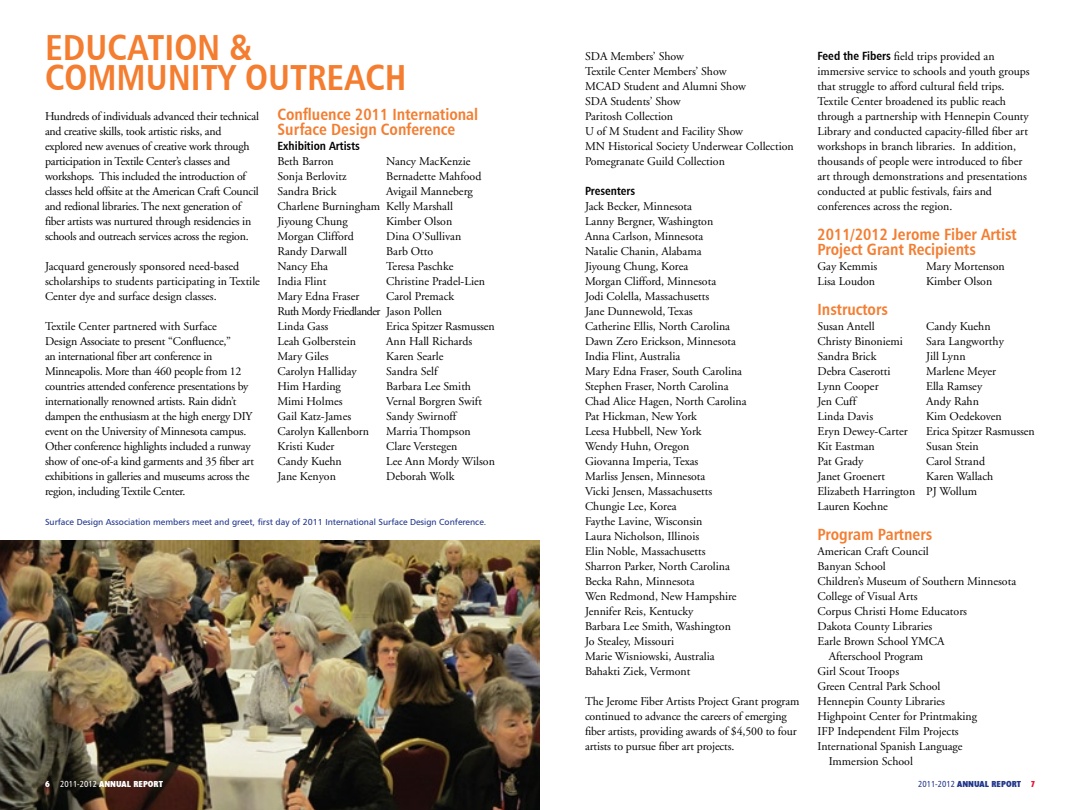
<style>
.page{position:relative;width:1080px;height:810px;background:#fff}
.page>*{position:absolute;margin:0;border:0;box-sizing:border-box;transform-origin:0 0}
.t1{font:36.25px/30px "Humanist 777 BT Bold Condensed B";color:#f47d30}
.t2{font:16.25px/15px "Humanist 777 BT Bold Condensed B";color:#f47d30}
.t3{font:11.88px/15px "Adobe Garamond";color:#000}
.t4{font:11.88px/15px "Adobe Garamond";letter-spacing:-.02em;color:#000}
.t5{font:11.88px "Humanist 777 BT Bold Condensed B";color:#000}
.t6{font:8.75px "Humanist 777 BT Roman B";color:#21368b}
.t7{font:700 condensed 8.75px "Humanist 521 BT Xtra";color:#fff}
.t8{font:700 condensed 8.75px "Humanist 521 BT Xtra";color:#21368b}
.s1{font-family:"Humanist 777 BT Bold Condensed B"}
.s2{font-family:"Humanist 777 BT Roman Condensed B";font-weight:400;font-stretch:normal}
.s3{color:#e31937}
</style>
<div class="page">
<img style="left:0;top:540px;width:540px;height:270px">
<h1 class="t1" style="left:45px;top:32px;width:321px">Education &amp;<br>Comm unity Outreach</h1>
<p class="t4" style="left:45px;top:109px;width:215px">Hundreds of individuals advanced their technical and creative skills, took artistic risks, and explored new avenues of creative work through participation in Textile Center’s classes and workshops. This included the introduction of classes held offsite at the American Craft Council and redional libraries. The next generation of fiber artists was nurtured through residencies in schools and outreach services across the region.</p>
<p class="t3" style="left:45px;top:259px;width:217px">Jacquard generously sponsored need-based scholarships to students participating in Textile<br>Center dye and surface design classes.</p>
<p class="t4" style="left:45px;top:319px;width:211px">Textile Center partnered with Surface<br>Design Associate to present “Confluence,”<br>an international fiber art conference in Minneapolis. More than 460 people from 12 countries attended conference presentations by internationally renowned artists. Rain didn’t dampen the enthusiasm at the high energy DIY event on the University of Minnesota campus.<br>Other conference highlights included a runway show of one-of-a kind garments and 35 fiber art exhibitions in galleries and museums across the region, including Textile Center.</p>
<h2 class="t2" style="left:278px;top:106px;width:202px">Confluence 2011 International<br>Surface Design Conference</h2>
<p class="t5" style="left:278px;top:138px;width:84px">Exhibition Artists</p>
<p class="t3" style="left:278px;top:154px;width:58px">Beth Barron</p>
<p class="t3" style="left:386px;top:154px;width:86px">Nancy MacKenzie</p>
<p class="t3" style="left:278px;top:169px;width:71px">Sonja Berlovitz</p>
<p class="t3" style="left:386px;top:169px;width:97px">Bernadette Mahfood</p>
<p class="t3" style="left:278px;top:184px;width:60px">Sandra Brick</p>
<p class="t3" style="left:278px;top:184px;width:197px;text-indent:109px">Avigail Manneberg<br>Charlene Burningham Kelly Marshall<br>Jiyoung Chung</p>
<p class="t3" style="left:386px;top:214px;width:68px">Kimber Olson</p>
<p class="t3" style="left:278px;top:229px;width:78px">Morgan Clifford</p>
<p class="t3" style="left:386px;top:229px;width:77px">Dina O’Sullivan</p>
<p class="t3" style="left:278px;top:244px;width:71px">Randy Darwall</p>
<p class="t3" style="left:386px;top:244px;width:49px">Barb Otto</p>
<p class="t3" style="left:278px;top:259px;width:52px">Nancy Eha</p>
<p class="t3" style="left:386px;top:259px;width:69px">Teresa Paschke</p>
<p class="t3" style="left:278px;top:274px;width:51px">India Flint</p>
<p class="t3" style="left:386px;top:274px;width:100px">Christine Pradel-Lien</p>
<p class="t3" style="left:278px;top:289px;width:83px">Mary Edna Fraser</p>
<p class="t3" style="left:278px;top:289px;width:178px;text-indent:109px">Carol Premack<br>Ruth Mordy Friedlander Jason Pollen<br>Linda Gass</p>
<p class="t3" style="left:386px;top:319px;width:110px">Erica Spitzer Rasmussen</p>
<p class="t3" style="left:278px;top:334px;width:80px">Leah Golberstein</p>
<p class="t3" style="left:386px;top:334px;width:87px">Ann Hall Richards</p>
<p class="t3" style="left:278px;top:349px;width:53px">Mary Giles</p>
<p class="t3" style="left:386px;top:349px;width:59px">Karen Searle</p>
<p class="t3" style="left:278px;top:364px;width:81px">Carolyn Halliday</p>
<p class="t3" style="left:386px;top:364px;width:53px">Sandra Self</p>
<p class="t3" style="left:278px;top:379px;width:65px">Him Harding</p>
<p class="t3" style="left:386px;top:379px;width:86px">Barbara Lee Smith</p>
<p class="t3" style="left:278px;top:394px;width:67px">Mimi Holmes</p>
<p class="t3" style="left:386px;top:394px;width:97px">Vernal Borgren Swift</p>
<p class="t3" style="left:278px;top:409px;width:75px">Gail Katz-James</p>
<p class="t3" style="left:386px;top:409px;width:72px">Sandy Swirnoff</p>
<p class="t3" style="left:278px;top:424px;width:93px">Carolyn Kallenborn</p>
<p class="t3" style="left:386px;top:424px;width:86px">Marria Thompson</p>
<p class="t3" style="left:278px;top:439px;width:59px">Kristi Kuder</p>
<p class="t3" style="left:386px;top:439px;width:73px">Clare Verstegen</p>
<p class="t3" style="left:278px;top:454px;width:66px">Candy Kuehn</p>
<p class="t3" style="left:386px;top:454px;width:110px">Lee Ann Mordy Wilson</p>
<p class="t3" style="left:278px;top:469px;width:60px">Jane Kenyon</p>
<p class="t3" style="left:386px;top:469px;width:70px">Deborah Wolk</p>
<p class="t6" style="left:45px;top:517px;width:443px">Surface Design Association members meet and greet, first day of 2011 International Surface Design Conference.</p>
<p class="t3" style="left:585px;top:49px;width:210px">SDA Members’ Show<br>Textile Center Members’ Show<br>MCAD Student and Alumni Show<br>SDA Students’ Show<br>Paritosh Collection<br>U of M Student and Facility Show<br>MN Historical Society Underwear Collection<br>Pomegranate Guild Collection</p>
<p class="t5" style="left:585px;top:183px;width:52px">Presenters</p>
<p class="t3" style="left:585px;top:199px;width:163px">Jack Becker, Minnesota<br>Lanny Bergner, Washington<br>Anna Carlson, Minnesota<br>Natalie Chanin, Alabama<br>Jiyoung Chung, Korea<br>Morgan Clifford, Minnesota<br>Jodi Colella, Massachusetts<br>Jane Dunnewold, Texas<br>Catherine Ellis, North Carolina<br>Dawn Zero Erickson, Minnesota<br>India Flint, Australia<br>Mary Edna Fraser, South Carolina<br>Stephen Fraser, North Carolina<br>Chad Alice Hagen, North Carolina<br>Pat Hickman, New York<br>Leesa Hubbell, New York<br>Wendy Huhn, Oregon<br>Giovanna Imperia, Texas<br>Marliss Jensen, Minnesota<br>Vicki Jensen, Massachusetts<br>Chungie Lee, Korea<br>Faythe Lavine, Wisconsin<br>Laura Nicholson, Illinois<br>Elin Noble, Massachusetts<br>Sharron Parker, North Carolina<br>Becka Rahn, Minnesota<br>Wen Redmond, New Hampshire<br>Jennifer Reis, Kentucky<br>Barbara Lee Smith, Washington<br>Jo Stealey, Missouri<br>Marie Wisniowski, Australia<br>Bahakti Ziek, Vermont</p>
<p class="t3" style="left:585px;top:694px;width:216px">The Jerome Fiber Artists Project Grant program continued to advance the careers of emerging fiber artists, providing awards of $4,500 to four artists to pursue fiber art projects.</p>
<p class="t3" style="left:818px;top:49px;width:214px"><span class="s1">Feed the Fibers</span> field trips provided an immersive service to schools and youth groups that struggle to afford cultural field trips.<br>Textile Center broadened its public reach through a partnership with Hennepin County Library and conducted capacity-filled fiber art workshops in branch libraries. In addition, thousands of people were introduced to fiber art through demonstrations and presentations conducted at public festivals, fairs and conferences across the region.</p>
<h2 class="t2" style="left:818px;top:226px;width:201px">2011/2012 Jerome Fiber Artist<br>Project Grant Recipients</h2>
<p class="t3" style="left:818px;top:259px;width:61px">Gay Kemmis</p>
<p class="t3" style="left:926px;top:259px;width:80px">Mary Mortenson</p>
<p class="t3" style="left:818px;top:274px;width:59px">Lisa Loudon</p>
<p class="t3" style="left:926px;top:274px;width:68px">Kimber Olson</p>
<h2 class="t2" style="left:818px;top:301px;width:72px">Instructors</h2>
<p class="t3" style="left:818px;top:319px;width:59px">Susan Antell</p>
<p class="t3" style="left:926px;top:319px;width:66px">Candy Kuehn</p>
<p class="t3" style="left:818px;top:334px;width:87px">Christy Binoniemi</p>
<p class="t3" style="left:926px;top:334px;width:79px">Sara Langworthy</p>
<p class="t3" style="left:818px;top:349px;width:60px">Sandra Brick</p>
<p class="t3" style="left:926px;top:349px;width:41px">Jill Lynn</p>
<p class="t3" style="left:818px;top:364px;width:75px">Debra Caserotti</p>
<p class="t3" style="left:926px;top:364px;width:71px">Marlene Meyer</p>
<p class="t3" style="left:818px;top:379px;width:63px">Lynn Cooper</p>
<p class="t3" style="left:926px;top:379px;width:57px">Ella Ramsey</p>
<p class="t3" style="left:818px;top:394px;width:40px">Jen Cuff</p>
<p class="t3" style="left:926px;top:394px;width:54px">Andy Rahn</p>
<p class="t3" style="left:818px;top:409px;width:57px">Linda Davis</p>
<p class="t3" style="left:926px;top:409px;width:77px">Kim Oedekoven</p>
<p class="t3" style="left:818px;top:424px;width:92px">Eryn Dewey-Carter</p>
<p class="t3" style="left:926px;top:424px;width:110px">Erica Spitzer Rasmussen</p>
<p class="t3" style="left:818px;top:439px;width:59px">Kit Eastman</p>
<p class="t3" style="left:926px;top:439px;width:54px">Susan Stein</p>
<p class="t3" style="left:818px;top:454px;width:48px">Pat Grady</p>
<p class="t3" style="left:926px;top:454px;width:60px">Carol Strand</p>
<p class="t3" style="left:818px;top:469px;width:69px">Janet Groenert</p>
<p class="t3" style="left:818px;top:469px;width:177px;text-indent:109px">Karen Wallach<br>Elizabeth Harrington PJ Wollum<br>Lauren Koehne</p>
<h2 class="t2" style="left:818px;top:526px;width:116px">Program Partners</h2>
<p class="t3" style="left:818px;top:544px;width:113px">American Craft Council</p>
<p class="t3" style="left:818px;top:559px;width:70px">Banyan School</p>
<p class="t3" style="left:818px;top:574px;width:200px">Children’s Museum of Southern Minnesota</p>
<p class="t3" style="left:818px;top:589px;width:102px">College of Visual Arts</p>
<p class="t3" style="left:818px;top:604px;width:151px">Corpus Christi Home Educators</p>
<p class="t3" style="left:818px;top:619px;width:116px">Dakota County Libraries</p>
<p class="t3" style="left:818px;top:634px;width:129px">Earle Brown School YMCA</p>
<p class="t3" style="left:829px;top:649px;width:96px">Afterschool Program</p>
<p class="t3" style="left:818px;top:664px;width:83px">Girl Scout Troops</p>
<p class="t3" style="left:818px;top:679px;width:125px">Green Central Park School</p>
<p class="t3" style="left:818px;top:694px;width:129px">Hennepin County Libraries</p>
<p class="t3" style="left:818px;top:709px;width:161px">Highpoint Center for Printmaking</p>
<p class="t3" style="left:818px;top:724px;width:143px">IFP Independent Film Projects</p>
<p class="t3" style="left:818px;top:739px;width:147px">International Spanish Language</p>
<p class="t3" style="left:829px;top:754px;width:86px">Immersion School</p>
<p class="t7" style="left:45px;top:779px;width:119px">6 <span class="s2">2011-2012</span> ANNUAL REPORT</p>
<p class="t8" style="left:918px;top:779px;width:118px"><span class="s2">2011-2012</span> ANNUAL REPORT <span class="s3">7</span></p>
</div>
